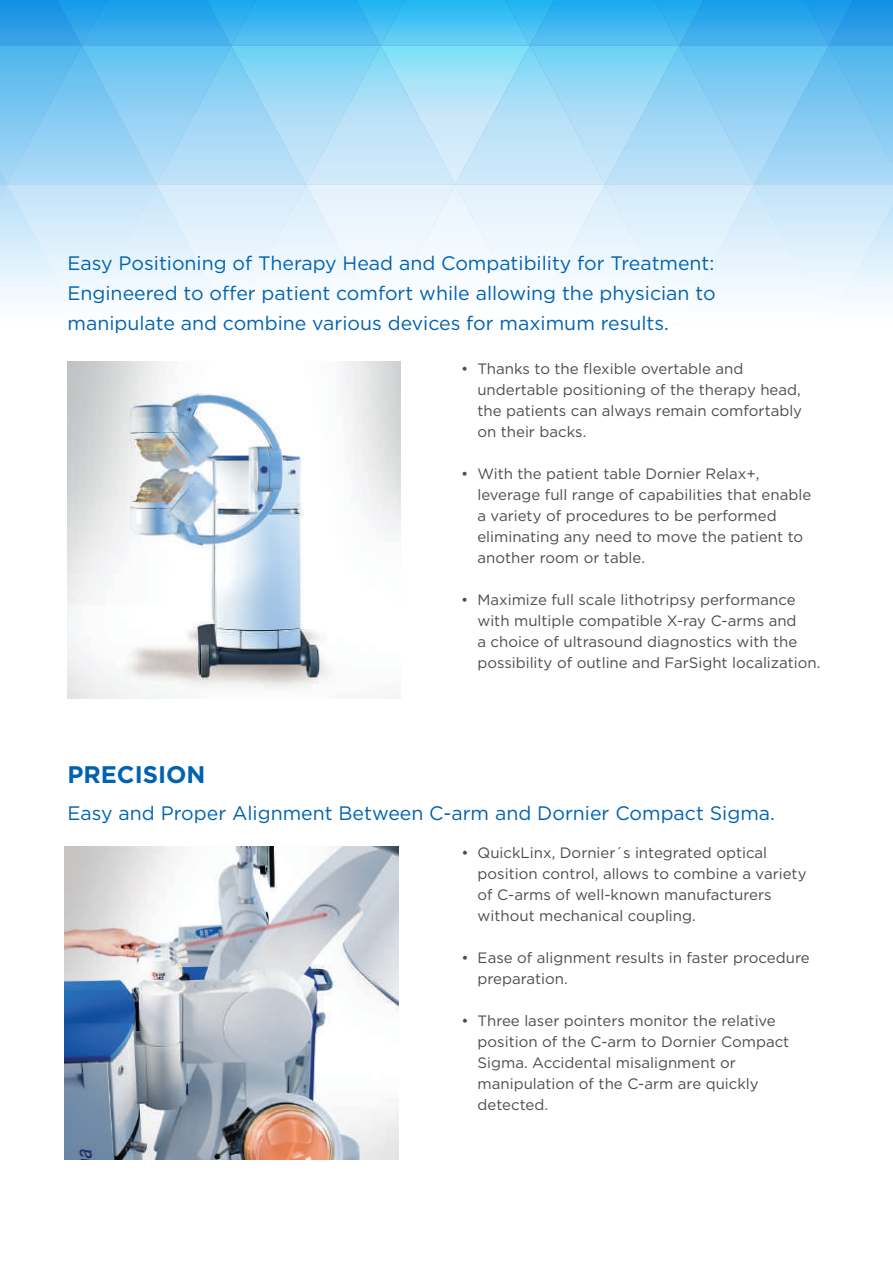
<style>
.page{position:relative;width:893px;height:1263px;background:#fff}
.page>*{position:absolute;margin:0;border:0;box-sizing:border-box;transform-origin:0 0}
.t1{font:700 24px "Gotham";color:#0162b0}
.t2{font:19.5px/30px "Gotham";color:#0162b0;text-align:justify}
.t3{font:15px/21px "Gotham";color:#4b4c4d}
</style>
<div class="page">
<img style="left:68px;top:362px;width:333px;height:336px">
<img style="left:65px;top:846px;width:333px;height:313px">
<svg style="left:0;top:0;width:893px;height:303px;background:#a8dbf7"></svg>
<h2 class="t2" style="left:68px;top:247px;width:650px">Easy Positioning of Therapy Head and Compatibility for Treatment:<br>Engineered to offer patient comfort while allowing the physician to manipulate and combine various devices for maximum results.</h2>
<h1 class="t1" style="left:68px;top:758px;width:140px">PRECISION</h1>
<p class="t3" style="left:477px;top:358px;width:326px;text-indent:-16px">• Thanks to the flexible overtable and undertable positioning of the therapy head, the patients can always remain comfortably on their backs.</p>
<p class="t3" style="left:477px;top:463px;width:335px;text-indent:-16px">• With the patient table Dornier Relax+, leverage full range of capabilities that enable a variety of procedures to be performed eliminating any need to move the patient to another room or table.</p>
<p class="t3" style="left:477px;top:589px;width:345px;text-indent:-16px">• Maximize full scale lithotripsy performance with multiple compatible X-ray C-arms and<br>a choice of ultrasound diagnostics with the possibility of outline and FarSight localization.</p>
<h2 class="t2" style="left:68px;top:797px;width:709px">Easy and Proper Alignment Between C-arm and Dornier Compact Sigma.</h2>
<p class="t3" style="left:478px;top:842px;width:330px;text-indent:-16px">• QuickLinx, Dornier´s integrated optical position control, allows to combine a variety of C-arms of well-known manufacturers without mechanical coupling.</p>
<p class="t3" style="left:478px;top:947px;width:334px;text-indent:-16px">• Ease of alignment results in faster procedure preparation.</p>
<p class="t3" style="left:478px;top:1010px;width:313px;text-indent:-16px">• Three laser pointers monitor the relative position of the C-arm to Dornier Compact Sigma. Accidental misalignment or manipulation of the C-arm are quickly detected.</p>
</div>
